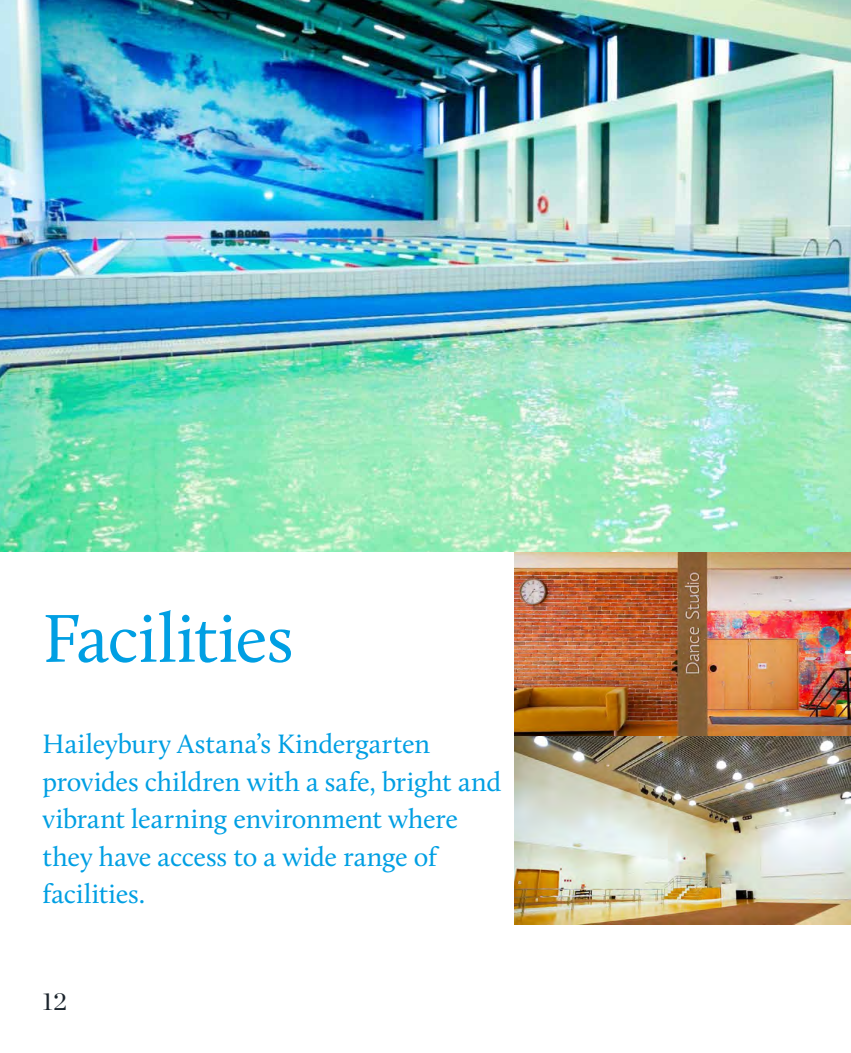
<style>
.page{position:relative;width:851px;height:1053px;background:#fff}
.page>*{position:absolute;margin:0;border:0;box-sizing:border-box;transform-origin:0 0}
.t1{font:70px "Calluna";letter-spacing:-.015em;color:#009fe3}
.t2{font:27.5px/37.5px "Calluna";letter-spacing:-.005em;color:#009fe3}
.t3{font:25px "Chronicle Display";color:#1c252d}
</style>
<div class="page">
<img style="left:514px;top:551px;width:336px;height:373px">
<img style="left:0;top:0;width:850px;height:551px">
<h1 class="t1" style="left:43px;top:596px;width:252px">Facilities</h1>
<p class="t2" style="left:43px;top:724px;width:460px">Haileybury Astana’s Kindergarten provides children with a safe, bright and vibrant learning environment where they have access to a wide range of facilities.</p>
<p class="t3" style="left:43px;top:981px;width:26px">12</p>
</div>
